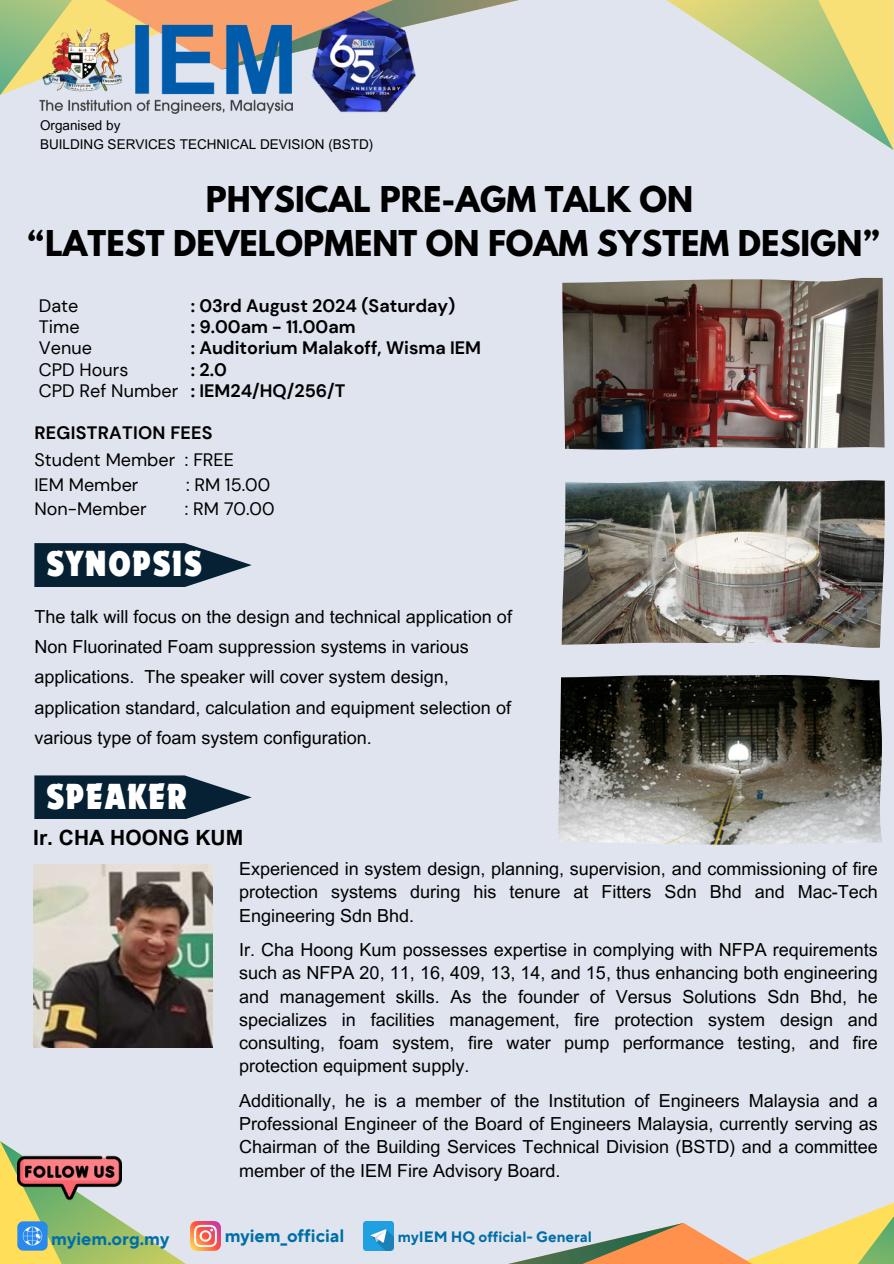
<style>
.page{position:relative;width:894px;height:1264px;background:#fff}
.page>*{position:absolute;margin:0;border:0;box-sizing:border-box;transform-origin:0 0}
.t1{font:700 condensed 37.5px "Dynamo Com";letter-spacing:.045em;color:#fff}
.t2{font:700 31.5px/43.8px "League Spartan";color:#000;text-align:center}
.t3{font:700 21px "Arial MT Pro";color:#000}
.t4{font:18px/23.2px "Arial MT Pro";color:#000;text-align:justify}
.t5{font:700 18px/21.3px "DM Sans";color:#000}
.t6{font:18px/21.3px "DM Sans";color:#000}
.t7{font:700 18px "TT Norms Pro";color:#006ea6}
.t8{font:700 15px "TT Norms Pro";color:#006ea6}
.t9{font:13.5px "Arial MT Pro";color:#000}
</style>
<div class="page">
<div style="left:0;top:0;width:893px;height:1263px;background:#e0e4ee"></div>
<img style="left:772px;top:0;width:121px;height:150px">
<img style="left:0;top:70px;width:33px;height:25px">
<svg style="left:0;top:0;width:221px;height:70px;background:#cbbc78"></svg>
<img style="left:221px;top:0;width:570px;height:70px">
<svg style="left:34px;top:543px;width:218px;height:44px;background:#283f50"></svg>
<svg style="left:0;top:1141px;width:893px;height:122px"></svg>
<img style="left:103px;top:1222px;width:580px;height:41px">
<img style="left:363px;top:1221px;width:30px;height:29px">
<img style="left:191px;top:1221px;width:29px;height:29px">
<img style="left:18px;top:1229px;width:29px;height:21px">
<img style="left:18px;top:1141px;width:103px;height:88px">
<svg style="left:34px;top:775px;width:218px;height:44px;background:#294051"></svg>
<img style="left:33px;top:864px;width:179px;height:183px">
<img style="left:562px;top:278px;width:322px;height:172px">
<img style="left:561px;top:480px;width:322px;height:168px">
<img style="left:558px;top:675px;width:323px;height:169px">
<img style="left:33px;top:23px;width:254px;height:90px">
<img style="left:287px;top:0;width:147px;height:113px">
<h6 class="t9" style="left:40px;top:120px;width:82px">Organised by</h6>
<p class="t9" style="left:40px;top:139px;width:335px">BUILDING SERVICES TECHNICAL DEVISION (BSTD)</p>
<p class="t2" style="left:28px;top:181px;width:853px">PHYSICAL PRE-AGM TALK ON<br>“LATEST DEVELOPMENT ON FOAM SYSTEM DESIGN”</p>
<p class="t6" style="left:39px;top:295px;width:141px">Date<br>Time<br>Venue<br>CPD Hours<br>CPD Ref Number</p>
<p class="t5" style="left:191px;top:295px;width:292px">: 03rd August 2024 (Saturday)<br>: 9.00am - 11.00am<br>: Auditorium Malakoff, Wisma IEM : 2.0<br>: IEM24/HQ/256/T</p>
<h5 class="t5" style="left:34px;top:422px;width:180px">REGISTRATION FEES</h5>
<p class="t6" style="left:34px;top:447px;width:201px;line-height:24.8px">Student Member : FREE<br>IEM Member</p>
<p class="t6" style="left:186px;top:474px;width:85px">: RM 15.00</p>
<p class="t6" style="left:34px;top:498px;width:114px">Non-Member</p>
<p class="t6" style="left:185px;top:498px;width:91px">: RM 70.00</p>
<p class="t1" style="left:46px;top:542px;width:157px">SYNOPSIS</p>
<h3 class="t4" style="left:34px;top:603px;width:479px;line-height:30.3px;text-align:left">The talk will focus on the design and technical application of Non Fluorinated Foam suppression systems in various applications. The speaker will cover system design, application standard, calculation and equipment selection of various type of foam system configuration.</h3>
<p class="t1" style="left:46px;top:774px;width:142px">SPEAKER</p>
<p class="t3" style="left:33px;top:830px;width:211px">Ir. CHA HOONG KUM</p>
<p class="t4" style="left:239px;top:859px;width:640px">Experienced in system design, planning, supervision, and commissioning of fire protection systems during his tenure at Fitters Sdn Bhd and Mac-Tech Engineering Sdn Bhd.</p>
<p class="t4" style="left:239px;top:940px;width:640px">Ir. Cha Hoong Kum possesses expertise in complying with NFPA requirements such as NFPA 20, 11, 16, 409, 13, 14, and 15, thus enhancing both engineering and management skills. As the founder of Versus Solutions Sdn Bhd, he specializes in facilities management, fire protection system design and consulting, foam system, fire water pump performance testing, and fire protection equipment supply.</p>
<h5 class="t4" style="left:239px;top:1091px;width:640px">Additionally, he is a member of the Institution of Engineers Malaysia and a Professional Engineer of the Board of Engineers Malaysia, currently serving as Chairman of the Building Services Technical Division (BSTD) and a committee member of the IEM Fire Advisory Board.</h5>
<h1 class="t7" style="left:51px;top:1227px;width:120px">myiem.org.my</h1>
<h1 class="t7" style="left:225px;top:1224px;width:121px">myiem_official</h1>
<h6 class="t8" style="left:398px;top:1227px;width:195px">myIEM HQ official- General</h6>
</div>
